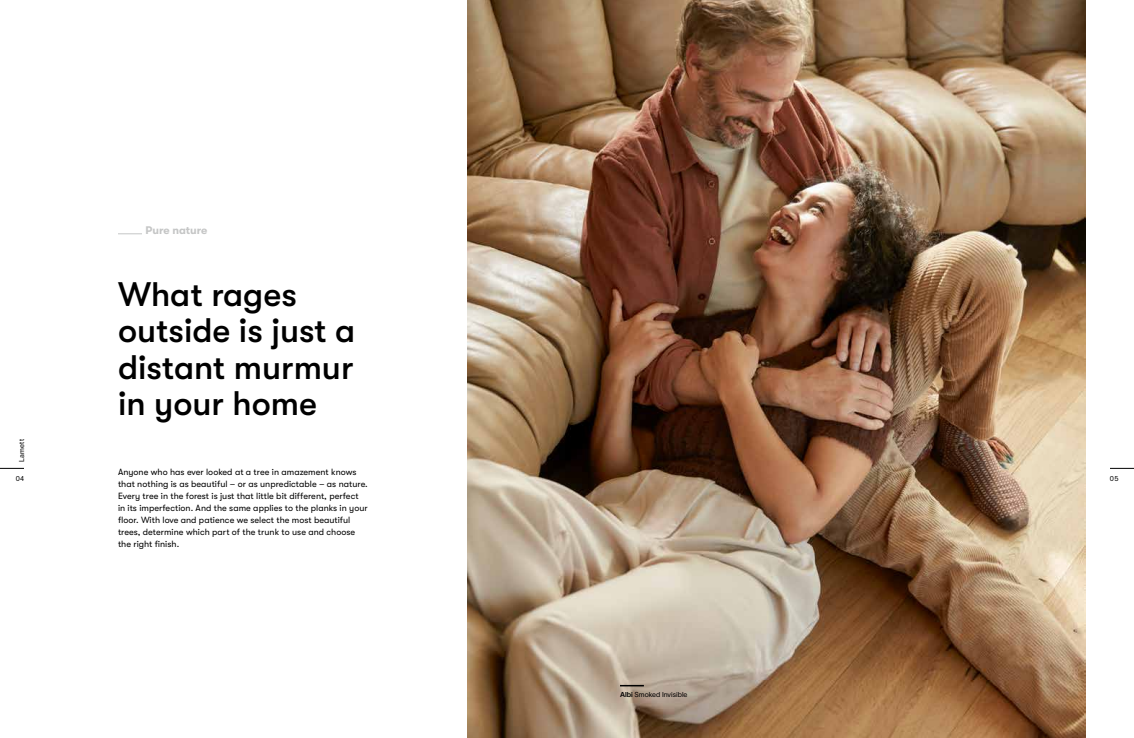
<style>
.page{position:relative;width:1134px;height:738px;background:#fff}
.page>*{position:absolute;margin:0;border:0;box-sizing:border-box;transform-origin:0 0}
.t1{font:500 34px/36px "GT Walsheim";color:#000}
.t2{font:700 11px "GT Walsheim";color:#c5c6c6}
.t3{font:9px/12px "GT Walsheim";letter-spacing:.005em;color:#000}
.t4{font:7px "TWK Lausanne 300";letter-spacing:.005em;color:#000}
.s1{font-family:"TWK Lausanne 600"}
</style>
<div class="page">
<img style="left:468px;top:0;width:618px;height:737px">
<hr style="left:620px;top:684px;width:24px;height:2px;background:#000">
<svg style="left:118px;top:233px;width:24px;height:1px"></svg>
<svg style="left:0;top:468px;width:24px;height:1px"></svg>
<svg style="left:1110px;top:468px;width:24px;height:1px"></svg>
<p class="t2" style="left:146px;top:224px;width:63px">Pure nature</p>
<p class="t4" style="left:17px;top:461px;width:24px;rotate:-90deg">Lamett</p>
<h1 class="t1" style="left:118px;top:276px;width:239px">What rages outside is just a distant murmur in your home</h1>
<p class="t3" style="left:118px;top:465px;width:251px">Anyone who has ever looked at a tree in amazement knows that nothing is as beautiful – or as unpredictable – as nature.<br>Every tree in the forest is just that little bit different, perfect in its imperfection. And the same applies to the planks in your floor. With love and patience we select the most beautiful trees, determine which part of the trunk to use and choose the right finish.</p>
<p class="t4" style="left:16px;top:473px;width:10px">04</p>
<p class="t4" style="left:1110px;top:473px;width:10px">05</p>
<p class="t4" style="left:620px;top:689px;width:69px"><span class="s1">Albi</span> Smoked Invisible</p>
</div>
